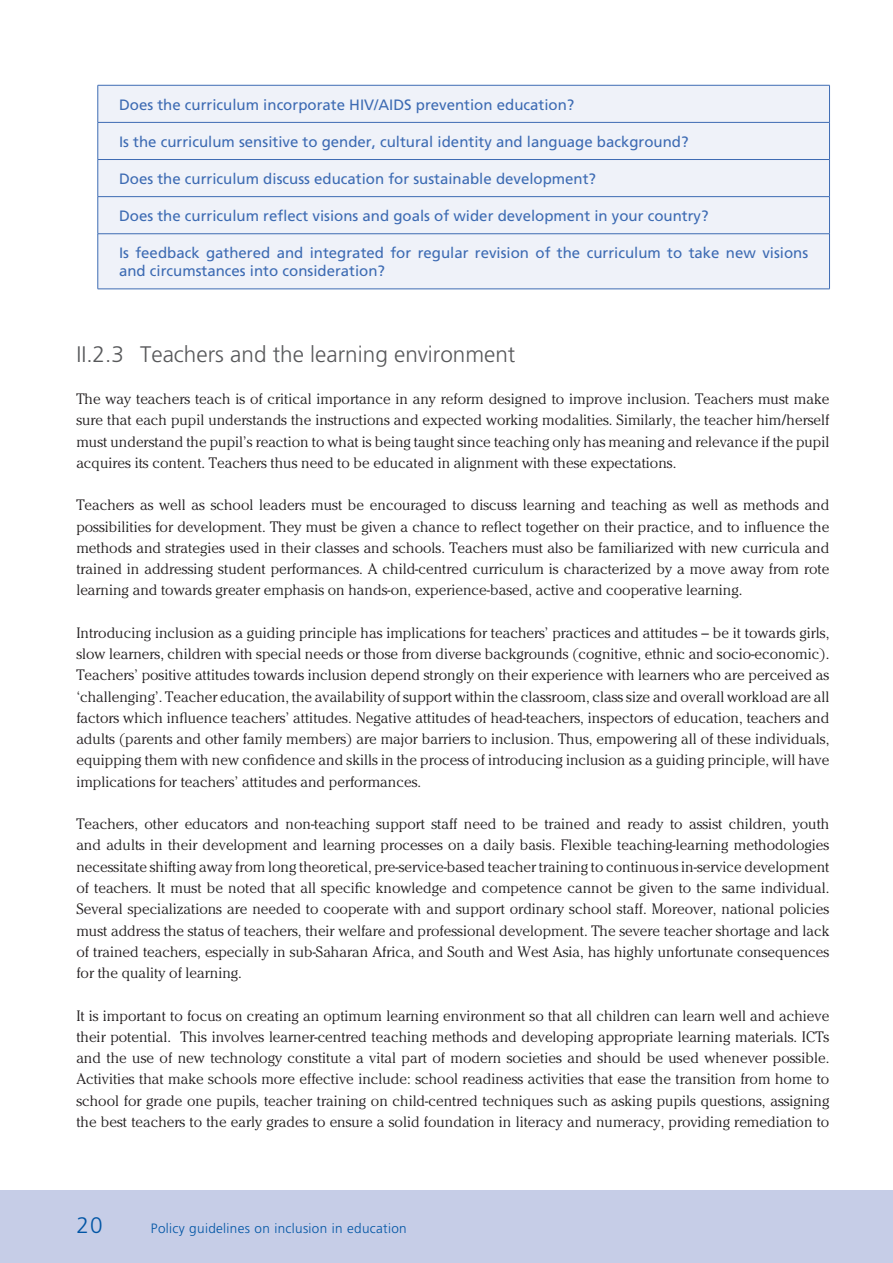
<style>
.page{position:relative;width:893px;height:1263px;background:#fff}
.page>*{position:absolute;margin:0;border:0;box-sizing:border-box;transform-origin:0 0}
.t1{font:300 22.5px "Frutiger";color:#57585a}
.t2{font:300 22.5px "Frutiger";color:#0155a5}
.t3{font:300 15px/21.3px "Cheltenham LT";color:#231f20;text-align:justify}
.t4{font:15px/18px "Frutiger CE";color:#3d6bb3}
.t5{font:300 13.5px "Frutiger";letter-spacing:.025em;color:#0155a5}
</style>
<div class="page">
<div style="left:0;top:1191px;width:892px;height:72px;background:#c6cde7"></div>
<div style="left:98px;top:86px;width:731px;height:203px;background:#eff2f9"></div>
<hr style="left:98px;top:85px;width:731px;height:1px;background:#3d6bb3">
<hr style="left:97px;top:85px;width:1px;height:37px;background:#3d6bb3">
<hr style="left:829px;top:85px;width:1px;height:37px;background:#3d6bb3">
<hr style="left:98px;top:122px;width:731px;height:1px;background:#3d6bb3">
<hr style="left:97px;top:123px;width:1px;height:36px;background:#3d6bb3">
<hr style="left:829px;top:123px;width:1px;height:36px;background:#3d6bb3">
<hr style="left:98px;top:159px;width:731px;height:1px;background:#3d6bb3">
<hr style="left:97px;top:160px;width:1px;height:36px;background:#3d6bb3">
<hr style="left:829px;top:160px;width:1px;height:36px;background:#3d6bb3">
<hr style="left:98px;top:196px;width:731px;height:1px;background:#3d6bb3">
<hr style="left:97px;top:197px;width:1px;height:37px;background:#3d6bb3">
<hr style="left:829px;top:197px;width:1px;height:37px;background:#3d6bb3">
<hr style="left:98px;top:234px;width:731px;height:1px;background:#3d6bb3">
<hr style="left:97px;top:234px;width:1px;height:55px;background:#3d6bb3">
<hr style="left:829px;top:234px;width:1px;height:55px;background:#3d6bb3">
<hr style="left:98px;top:289px;width:731px;height:1px;background:#3d6bb3">
<p class="t4" style="left:119px;top:97px;width:457px">Does the curriculum incorporate HIV/AIDS prevention education?</p>
<p class="t4" style="left:119px;top:134px;width:571px">Is the curriculum sensitive to gender, cultural identity and language background?</p>
<p class="t4" style="left:119px;top:171px;width:478px">Does the curriculum discuss education for sustainable development?</p>
<p class="t4" style="left:119px;top:208px;width:591px">Does the curriculum reflect visions and goals of wider development in your country?</p>
<p class="t4" style="left:119px;top:245px;width:690px">Is feedback gathered and integrated for regular revision of the curriculum to take new visions and circumstances into consideration?</p>
<h1 class="t1" style="left:76px;top:345px;width:440px">II.2.3 Teachers and the learning environment</h1>
<p class="t3" style="left:76px;top:390px;width:754px">The way teachers teach is of critical importance in any reform designed to improve inclusion. Teachers must make sure that each pupil understands the instructions and expected working modalities. Similarly, the teacher him/herself must understand the pupil’s reaction to what is being taught since teaching only has meaning and relevance if the pupil acquires its content. Teachers thus need to be educated in alignment with these expectations.</p>
<p class="t3" style="left:76px;top:496px;width:754px">Teachers as well as school leaders must be encouraged to discuss learning and teaching as well as methods and possibilities for development. They must be given a chance to reflect together on their practice, and to influence the methods and strategies used in their classes and schools. Teachers must also be familiarized with new curricula and trained in addressing student performances. A child-centred curriculum is characterized by a move away from rote learning and towards greater emphasis on hands-on, experience-based, active and cooperative learning.</p>
<p class="t3" style="left:76px;top:623px;width:754px">Introducing inclusion as a guiding principle has implications for teachers’ practices and attitudes – be it towards girls, slow learners, children with special needs or those from diverse backgrounds (cognitive, ethnic and socio-economic).<br>Teachers’ positive attitudes towards inclusion depend strongly on their experience with learners who are perceived as ‘challenging’. Teacher education, the availability of support within the classroom, class size and overall workload are all factors which influence teachers’ attitudes. Negative attitudes of head-teachers, inspectors of education, teachers and adults (parents and other family members) are major barriers to inclusion. Thus, empowering all of these individuals, equipping them with new confidence and skills in the process of introducing inclusion as a guiding principle, will have implications for teachers’ attitudes and performances.</p>
<p class="t3" style="left:76px;top:815px;width:754px">Teachers, other educators and non-teaching support staff need to be trained and ready to assist children, youth and adults in their development and learning processes on a daily basis. Flexible teaching-learning methodologies necessitate shifting away from long theoretical, pre-service-based teacher training to continuous in-service development of teachers. It must be noted that all specific knowledge and competence cannot be given to the same individual.<br>Several specializations are needed to cooperate with and support ordinary school staff. Moreover, national policies must address the status of teachers, their welfare and professional development. The severe teacher shortage and lack of trained teachers, especially in sub-Saharan Africa, and South and West Asia, has highly unfortunate consequences for the quality of learning.</p>
<p class="t3" style="left:76px;top:1006px;width:754px">It is important to focus on creating an optimum learning environment so that all children can learn well and achieve their potential. This involves learner-centred teaching methods and developing appropriate learning materials. ICTs and the use of new technology constitute a vital part of modern societies and should be used whenever possible.<br>Activities that make schools more effective include: school readiness activities that ease the transition from home to school for grade one pupils, teacher training on child-centred techniques such as asking pupils questions, assigning the best teachers to the early grades to ensure a solid foundation in literacy and numeracy, providing remediation to</p>
<h1 class="t2" style="left:76px;top:1216px;width:28px">20</h1>
<p class="t5" style="left:151px;top:1223px;width:257px">Policy guidelines on inclusion in education</p>
</div>
